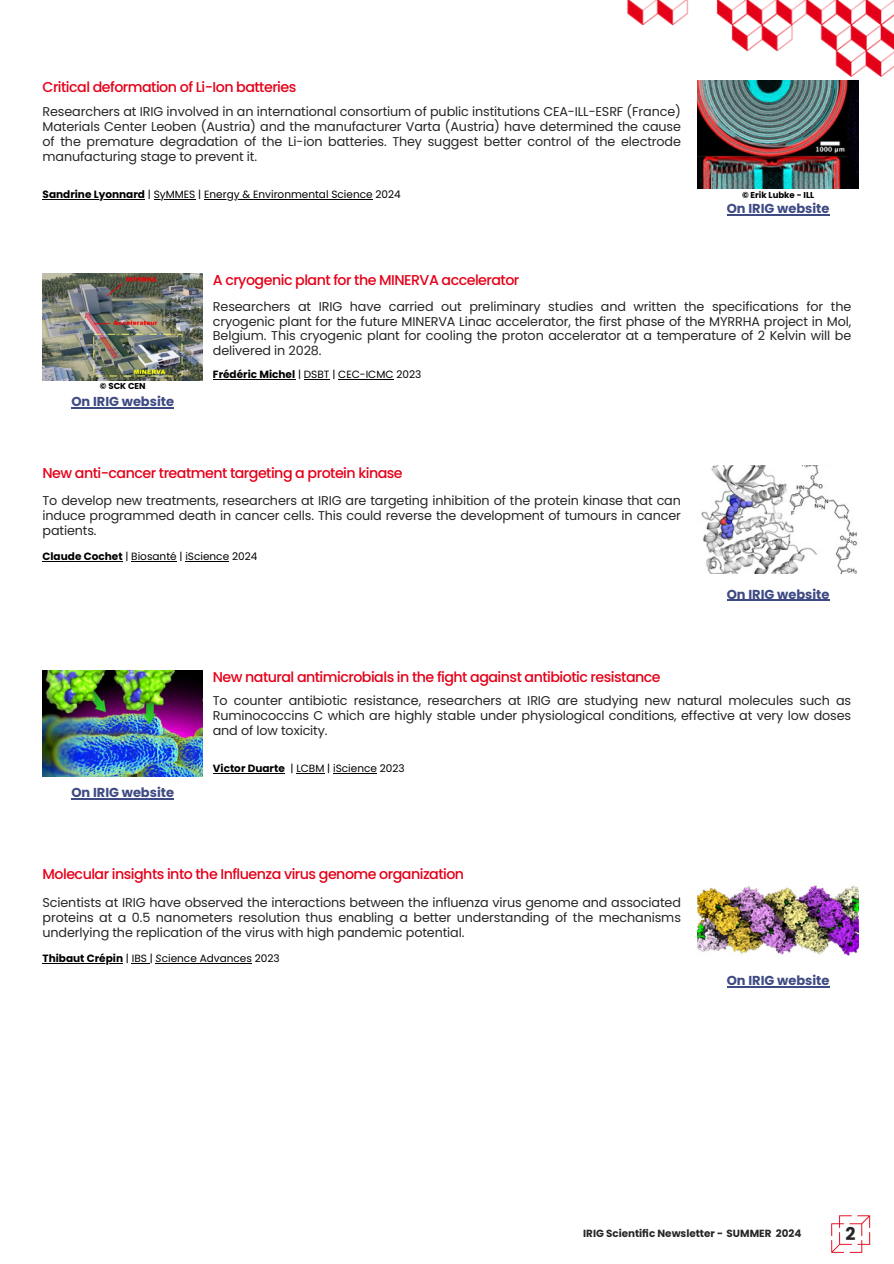
<style>
.page{position:relative;width:894px;height:1264px;background:#fff}
.page>*{position:absolute;margin:0;border:0;box-sizing:border-box;transform-origin:0 0}
.t1{font:700 17.55px "Poppins";color:#262626}
.t2{font:500 14.25px "Poppins";letter-spacing:-.035em;color:#e50019}
.t3{font:700 12.9px "Poppins";color:#3e4a83}
.t4{font:12.75px/14.9px "Poppins";letter-spacing:-.01em;color:#262626;text-align:justify}
.t5{font:10.5px "Poppins";color:#000}
.t6{font:700 10.35px "Poppins";color:#262626}
.t7{font:700 8.55px "Poppins";color:#000}
.s1{font-weight:700}
.s2{font-style:italic}
</style>
<div class="page">
<img style="left:627px;top:0;width:266px;height:77px">
<img style="left:831px;top:1215px;width:40px;height:38px">
<img style="left:697px;top:80px;width:161px;height:108px">
<img style="left:43px;top:273px;width:160px;height:108px">
<hr style="left:71px;top:798px;width:103px;height:1px;background:#3e4a83">
<img style="left:43px;top:670px;width:159px;height:107px">
<img style="left:697px;top:885px;width:161px;height:71px">
<img style="left:701px;top:466px;width:157px;height:107px">
<hr style="left:726px;top:600px;width:103px;height:1px;background:#3e4a83">
<hr style="left:726px;top:214px;width:103px;height:1px;background:#3e4a83">
<hr style="left:43px;top:199px;width:102px;height:1px;background:#000">
<hr style="left:154px;top:199px;width:41px;height:1px;background:#000">
<hr style="left:204px;top:199px;width:168px;height:1px;background:#000">
<hr style="left:71px;top:407px;width:103px;height:1px;background:#3e4a83">
<hr style="left:213px;top:379px;width:82px;height:1px;background:#000">
<svg style="left:304px;top:379px;width:25px;height:1px"></svg>
<hr style="left:338px;top:379px;width:55px;height:1px;background:#000">
<hr style="left:726px;top:986px;width:103px;height:1px;background:#3e4a83">
<hr style="left:43px;top:963px;width:80px;height:1px;background:#000">
<svg style="left:132px;top:963px;width:18px;height:1px"></svg>
<hr style="left:162px;top:963px;width:90px;height:1px;background:#000">
<hr style="left:43px;top:561px;width:79px;height:1px;background:#000">
<hr style="left:131px;top:561px;width:46px;height:1px;background:#000">
<hr style="left:185px;top:561px;width:44px;height:1px;background:#000">
<hr style="left:213px;top:773px;width:72px;height:1px;background:#000">
<svg style="left:296px;top:773px;width:28px;height:1px"></svg>
<hr style="left:333px;top:773px;width:44px;height:1px;background:#000">
<p class="t2" style="left:43px;top:77px;width:255px">Critical deformation of Li-Ion batteries</p>
<h2 class="t4" style="left:43px;top:104px;width:639px">Researchers at IRIG involved in an international consortium of public institutions CEA-ILL-ESRF (France)<br>Materials Center Leoben (Austria) and the manufacturer Varta (Austria) have determined the cause of the premature degradation of the Li-ion batteries. They suggest better control of the electrode manufacturing stage to prevent it.</h2>
<h1 class="t5" style="left:43px;top:187px;width:359px"><span class="s1">Sandrine Lyonnard</span> | SyMMES | Energy &amp; Environmental Science 2024</h1>
<h5 class="t2" style="left:213px;top:270px;width:308px">A cryogenic plant for the MINERVA accelerator</h5>
<h3 class="t7" style="left:741px;top:189px;width:74px">© Erik Lubke - ILL</h3>
<h5 class="t3" style="left:726px;top:200px;width:104px">On IRIG website</h5>
<p class="t4" style="left:213px;top:299px;width:639px">Researchers at IRIG have carried out preliminary studies and written the specifications for the cryogenic plant for the future MINERVA Linac accelerator, the first phase of the MYRRHA project in Mol, Belgium. This cryogenic plant for cooling the proton accelerator at a temperature of 2 Kelvin will be delivered in 2028.</p>
<p class="t7" style="left:100px;top:380px;width:47px">© SCK CEN</p>
<h2 class="t3" style="left:71px;top:392px;width:104px">On IRIG website</h2>
<p class="t5" style="left:213px;top:367px;width:210px"><span class="s1">Frédéric Michel</span> | DSBT | CEC-ICMC 2023</p>
<p class="t2" style="left:43px;top:462px;width:361px">New anti-cancer treatment targeting a protein kinase</p>
<h2 class="t4" style="left:43px;top:493px;width:639px">To develop new treatments, researchers at IRIG are targeting inhibition of the protein kinase that can induce programmed death in cancer cells. This could reverse the development of tumours in cancer patients.</h2>
<p class="t5" style="left:43px;top:549px;width:216px"><span class="s1">Claude Cochet</span> | Biosanté | iScience 2024</p>
<p class="t2" style="left:213px;top:666px;width:449px">New natural antimicrobials in the fight against antibiotic resistance</p>
<h5 class="t3" style="left:726px;top:585px;width:104px">On IRIG website</h5>
<p class="t4" style="left:213px;top:693px;width:639px">To counter antibiotic resistance, researchers at IRIG are studying new natural molecules such as Ruminococcins C which are highly stable under physiological conditions, effective at very low doses and of low toxicity.</p>
<h1 class="t3" style="left:71px;top:783px;width:104px">On IRIG website</h1>
<p class="t5" style="left:213px;top:761px;width:193px"><span class="s1">Victor Duarte</span> | LCBM | iScience 2023</p>
<h4 class="t2" style="left:43px;top:864px;width:423px">Molecular insights into the Influenza virus genome organization</h4>
<p class="t4" style="left:43px;top:895px;width:639px">Scientists at IRIG have observed the interactions between the influenza virus genome and associated proteins at a 0.5 nanometers resolution thus enabling a better understanding of the mechanisms underlying the replication of the virus with high pandemic potential.</p>
<p class="t5" style="left:43px;top:951px;width:238px"><span class="s1">Thibaut Crépin</span> | IBS | <span class="s2">S</span>cience Advances 2023</p>
<h1 class="t3" style="left:726px;top:971px;width:104px">On IRIG website</h1>
<h5 class="t6" style="left:583px;top:1225px;width:220px">IRIG Scientific Newsletter - SUMMER 2024</h5>
<h2 class="t1" style="left:845px;top:1221px;width:12px">2</h2>
</div>
